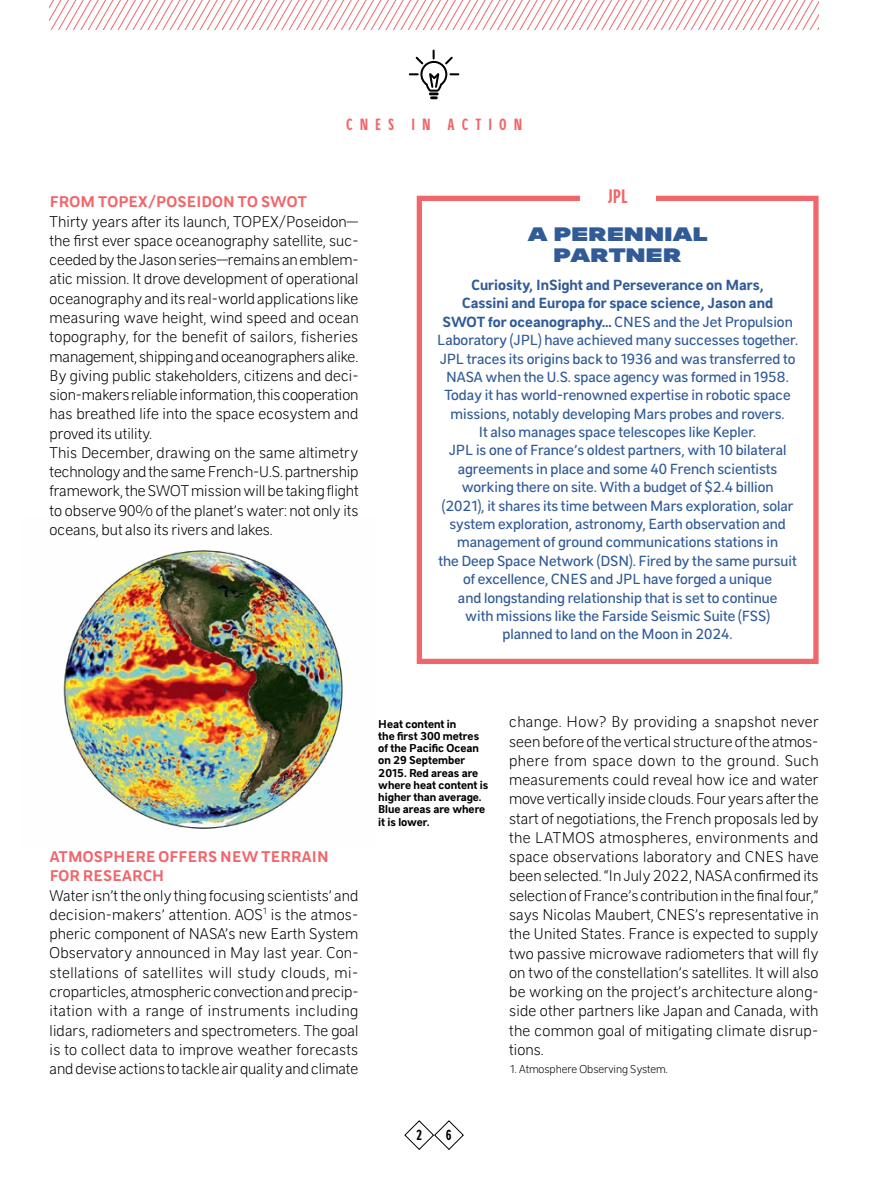
<style>
.page{position:relative;width:893px;height:1191px;background:#fff}
.page>*{position:absolute;margin:0;border:0;box-sizing:border-box;transform-origin:0 0}
.t1{font:21px/21px "CNES Poster";color:#315b97;text-align:center}
.t2{font:700 21px "CNES Condensed";color:#f1666a}
.t3{font:700 17.5px "CNES Condensed";letter-spacing:.4em;color:#f1666a}
.t4{font:300 16.62px/19.2px "CNES Sans";letter-spacing:.005em;color:#000;text-align:justify}
.t5{font:700 16.62px/19.2px "CNES Sans";letter-spacing:.01em;color:#f1666a}
.t6{font:15.75px/18.4px "CNES Sans";color:#315b97;text-align:center}
.t7{font:700 15.75px "CNES Condensed";color:#000}
.t8{font:700 12.25px/12.2px "CNES Sans";color:#000}
.t9{font:300 12.25px "CNES Sans";color:#000}
.s1{font-weight:700}
</style>
<div class="page">
<hr style="left:892px;top:455px;width:1px;height:736px;background:#4f4b4a">
<svg style="left:404px;top:1120px;width:60px;height:30px"></svg>
<svg style="left:50px;top:0;width:769px;height:30px"></svg>
<svg style="left:409px;top:50px;width:50px;height:49px"></svg>
<div style="left:417px;top:196px;width:402px;height:468px;background:#fff;border:5px solid #f1666a"></div>
<div style="left:580px;top:177px;width:75px;height:36px;background:#fff"></div>
<img style="left:63px;top:550px;width:280px;height:279px">
<p class="t3" style="left:346px;top:113px;width:178px">CNES IN ACTION</p>
<p class="t5" style="left:50px;top:192px;width:259px">FROM TOPEX/POSEIDON TO SWOT</p>
<p class="t4" style="left:50px;top:211px;width:311px;text-align:left">Thirty years after its launch, TOPEX/Poseidon— the first ever space oceanography satellite, suc&shy;ceeded by the Jason series—remains an emblem&shy;atic mission. It drove development of operational oceanography and its real-world applications like measuring wave height, wind speed and ocean topography, for the benefit of sailors, fisheries management, shipping and oceanographers alike.<br>By giving public stakeholders, citizens and deci&shy;sion-makers reliable information, this cooperation has breathed life into the space ecosystem and proved its utility.<br>This December, drawing on the same altimetry technology and the same French-U.S. partnership framework, the SWOT mission will be taking flight to observe 90% of the planet’s water: not only its oceans, but also its rivers and lakes.</p>
<p class="t2" style="left:608px;top:182px;width:21px">JPL</p>
<p class="t1" style="left:528px;top:221px;width:182px">A PERENNIAL<br>PARTNER</p>
<p class="t6" style="left:437px;top:275px;width:363px"><span class="s1">Curiosity, InSight and Perseverance on Mars,<br>Cassini and Europa for space science, Jason and<br>SWOT for oceanography…</span> CNES and the Jet Propulsion Laboratory (JPL) have achieved many successes together.<br>JPL traces its origins back to 1936 and was transferred to NASA when the U.S. space agency was formed in 1958.<br>Today it has world-renowned expertise in robotic space missions, notably developing Mars probes and rovers.<br>It also manages space telescopes like Kepler.<br>JPL is one of France’s oldest partners, with 10 bilateral agreements in place and some 40 French scientists working there on site. With a budget of $2.4 billion<br>(2021), it shares its time between Mars exploration, solar system exploration, astronomy, Earth observation and management of ground communications stations in<br>the Deep Space Network (DSN). Fired by the same pursuit of excellence, CNES and JPL have forged a unique<br>and longstanding relationship that is set to continue<br>with missions like the Farside Seismic Suite (FSS)<br>planned to land on the Moon in 2024.</p>
<p class="t5" style="left:50px;top:847px;width:280px">ATMOSPHERE OFFERS NEW TERRAIN<br>FOR RESEARCH</p>
<p class="t4" style="left:50px;top:885px;width:311px">Water isn’t the only thing focusing scientists’ and decision-makers’ attention. AOS<sup>1</sup> is the atmos&shy;pheric component of NASA’s new Earth System Observatory announced in May last year. Con&shy;stellations of satellites will study clouds, mi&shy;croparticles, atmospheric convection and precip&shy;itation with a range of instruments including lidars, radiometers and spectrometers. The goal is to collect data to improve weather forecasts and devise actions to tackle air quality and climate</p>
<p class="t8" style="left:378px;top:717px;width:112px">Heat content in<br>the first 300 metres of the Pacific Ocean on 29 September<br>2015. Red areas are where heat content is higher than average.<br>Blue areas are where it is lower.</p>
<p class="t7" style="left:416px;top:1124px;width:7px">2</p>
<p class="t7" style="left:446px;top:1124px;width:7px">6</p>
<p class="t4" style="left:509px;top:712px;width:311px">change. How? By providing a snapshot never seen before of the vertical structure of the atmos&shy;phere from space down to the ground. Such measurements could reveal how ice and water move vertically inside clouds. Four years after the start of negotiations, the French proposals led by the LATMOS atmospheres, environments and space observations laboratory and CNES have been selected. “In July 2022, NASA confirmed its selection of France’s contribution in the final four,” says Nicolas Maubert, CNES’s representative in the United States. France is expected to supply two passive microwave radiometers that will fly on two of the constellation’s satellites. It will also be working on the project’s architecture along&shy;side other partners like Japan and Canada, with the common goal of mitigating climate disrup&shy;tions.</p>
<p class="t9" style="left:510px;top:1062px;width:159px">1. Atmosphere Observing System.</p>
</div>
